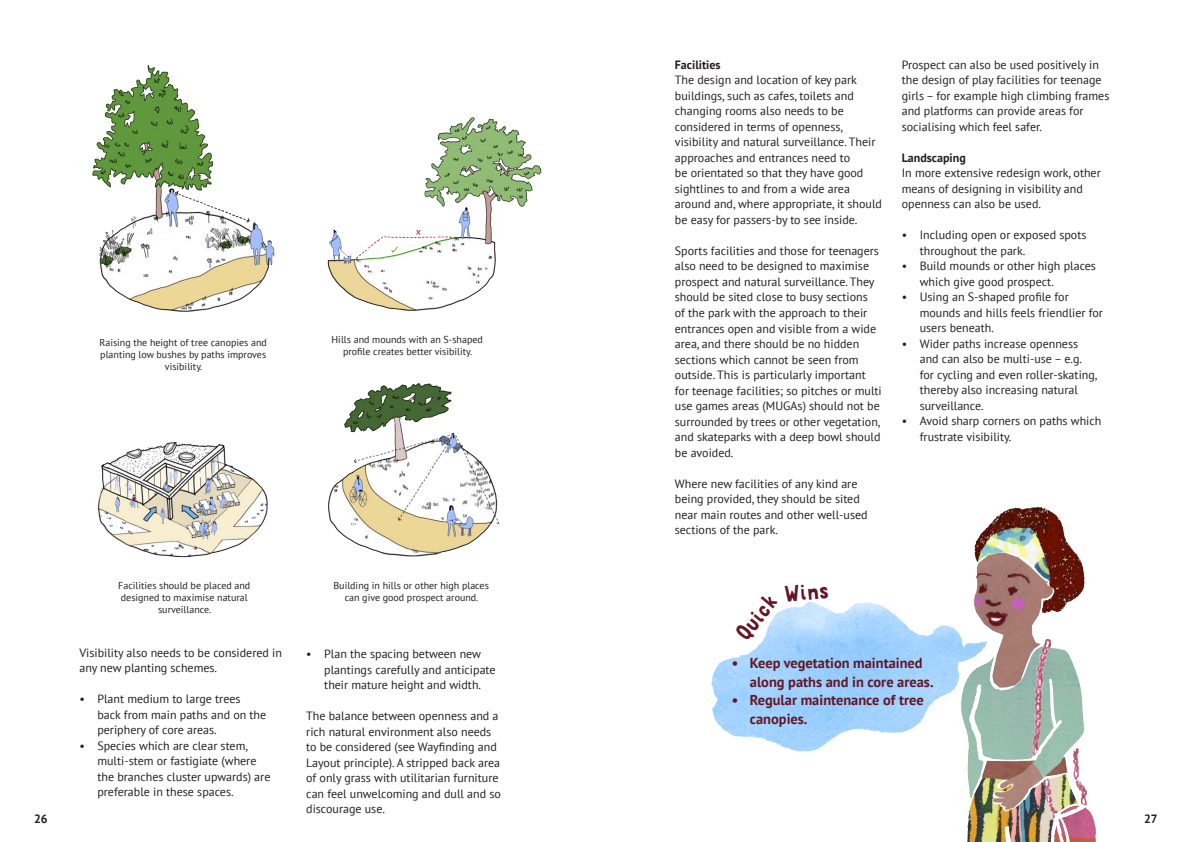
<style>
.page{position:relative;width:1191px;height:842px;background:#fff}
.page>*{position:absolute;margin:0;border:0;box-sizing:border-box;transform-origin:0 0}
.t1{font:22px "Mr Dodo";color:#631726}
.t2{font:700 14.4px/18.6px "PT Sans";color:#631726}
.Body_text_12t___15_5{font:12px/15.5px "PT Sans";color:#231f20}
.Body_text_12t___15_5-2{font:700 12px "PT Sans";color:#231f20}
.Page_number_chapter{font:700 12px "PT Sans";color:#231f20}
.t3{font:10px/12px "PT Sans";color:#231f20;text-align:center}
</style>
<div class="page">
<img style="left:92px;top:65px;width:183px;height:247px">
<img style="left:967px;top:507px;width:129px;height:335px">
<img style="left:328px;top:383px;width:170px;height:174px">
<img style="left:327px;top:117px;width:215px;height:194px">
<img style="left:97px;top:442px;width:171px;height:116px">
<img style="left:711px;top:573px;width:290px;height:229px">
<p class="t3" style="left:99px;top:337px;width:169px">Raising the height of tree canopies and planting low bushes by paths improves visibility.</p>
<p class="t3" style="left:331px;top:334px;width:153px">Hills and mounds with an S-shaped profile creates better visibility.</p>
<p class="Page_number_chapter" style="left:34px;top:811px;width:15px">26</p>
<p class="t3" style="left:118px;top:579px;width:134px">Facilities should be placed and designed to maximise natural surveillance.</p>
<p class="t3" style="left:333px;top:579px;width:157px">Building in hills or other high places can give good prospect around.</p>
<p class="Body_text_12t___15_5" style="left:79px;top:645px;width:204px">Visibility also needs to be considered in any new planting schemes.</p>
<p class="Body_text_12t___15_5" style="left:97px;top:691px;width:170px;text-indent:-18px">• Plant medium to large trees back from main paths and on the periphery of core areas.</p>
<p class="Body_text_12t___15_5" style="left:97px;top:738px;width:174px;text-indent:-18px">• Species which are clear stem, multi-stem or fastigiate (where the branches cluster upwards) are preferable in these spaces.</p>
<p class="Body_text_12t___15_5" style="left:324px;top:646px;width:173px;text-indent:-18px">• Plan the spacing between new plantings carefully and anticipate their mature height and width.</p>
<p class="Body_text_12t___15_5" style="left:306px;top:708px;width:196px">The balance between openness and a rich natural environment also needs to be considered (see Wayfinding and Layout principle). A stripped back area of only grass with utilitarian furniture can feel unwelcoming and dull and so discourage use.</p>
<p class="Body_text_12t___15_5-2" style="left:675px;top:57px;width:47px">Facilities</p>
<p class="Body_text_12t___15_5" style="left:675px;top:72px;width:209px">The design and location of key park buildings, such as cafes, toilets and changing rooms also needs to be considered in terms of openness, visibility and natural surveillance. Their approaches and entrances need to<br>be orientated so that they have good sightlines to and from a wide area around and, where appropriate, it should be easy for passers-by to see inside.</p>
<p class="Body_text_12t___15_5" style="left:675px;top:243px;width:208px">Sports facilities and those for teenagers also need to be designed to maximise prospect and natural surveillance. They should be sited close to busy sections<br>of the park with the approach to their entrances open and visible from a wide area, and there should be no hidden sections which cannot be seen from outside. This is particularly important for teenage facilities; so pitches or multi use games areas (MUGAs) should not be surrounded by trees or other vegetation, and skateparks with a deep bowl should be avoided.</p>
<p class="Body_text_12t___15_5" style="left:675px;top:475px;width:194px">Where new facilities of any kind are being provided, they should be sited near main routes and other well-used sections of the park.</p>
<p class="Body_text_12t___15_5" style="left:901px;top:57px;width:209px">Prospect can also be used positively in the design of play facilities for teenage girls – for example high climbing frames and platforms can provide areas for socialising which feel safer.</p>
<p class="Body_text_12t___15_5-2" style="left:901px;top:150px;width:66px">Landscaping</p>
<p class="Body_text_12t___15_5" style="left:901px;top:165px;width:200px">In more extensive redesign work, other means of designing in visibility and openness can also be used.</p>
<p class="Body_text_12t___15_5" style="left:919px;top:227px;width:168px;text-indent:-18px">• Including open or exposed spots throughout the park.</p>
<p class="Body_text_12t___15_5" style="left:919px;top:258px;width:178px;text-indent:-18px">• Build mounds or other high places which give good prospect.</p>
<p class="Body_text_12t___15_5" style="left:919px;top:289px;width:185px;text-indent:-18px">• Using an S-shaped profile for mounds and hills feels friendlier for users beneath.</p>
<p class="Body_text_12t___15_5" style="left:919px;top:336px;width:179px;text-indent:-18px">• Wider paths increase openness and can also be multi-use – e.g. for cycling and even roller-skating, thereby also increasing natural surveillance.</p>
<p class="Body_text_12t___15_5" style="left:919px;top:413px;width:183px;text-indent:-18px">• Avoid sharp corners on paths which frustrate visibility.</p>
<h1 class="t1" style="left:729px;top:629px;width:54px;rotate:-51deg">Quick</h1>
<h1 class="t1" style="left:783px;top:580px;width:46px;rotate:-5deg">Wins</h1>
<p class="t2" style="left:750px;top:653px;width:185px;text-indent:-18px">• Keep vegetation maintained along paths and in core areas.</p>
<p class="t2" style="left:750px;top:690px;width:175px;text-indent:-18px">• Regular maintenance of tree canopies.</p>
<p class="Page_number_chapter" style="left:1144px;top:811px;width:15px">27</p>
</div>
